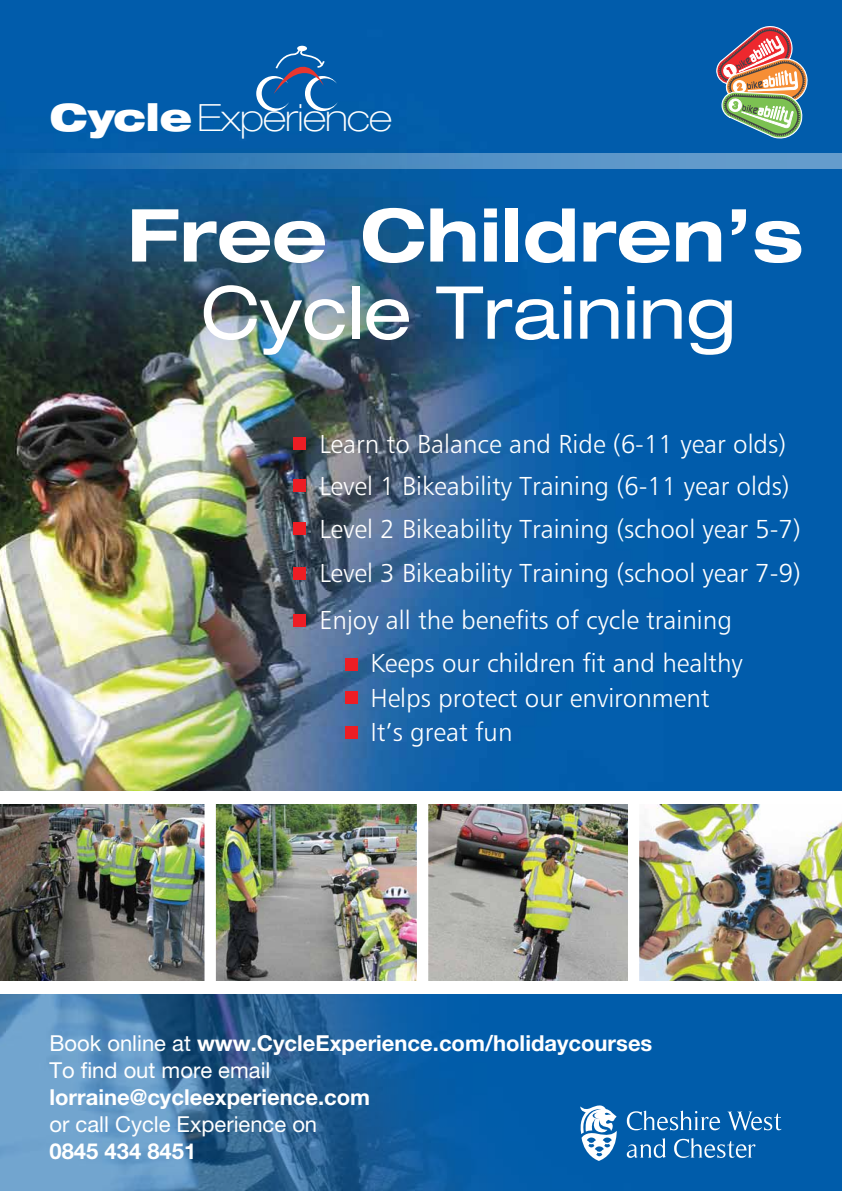
<style>
.page{position:relative;width:842px;height:1191px;background:#fff}
.page>*{position:absolute;margin:0;border:0;box-sizing:border-box;transform-origin:0 0}
.t1{font:700 expanded 73.1px "Helvetica Neue";color:#fff}
.t2{font:expanded 73.1px "Helvetica Neue";color:#fff}
.t3{font:100 expanded 37.6px "Helvetica Neue";letter-spacing:-.02em;color:#fff}
.t4{font:26px/42.7px "Humanist 777 BT Light B";color:#fff}
.t5{font:700 22px/27px "Helvetica Neue";color:#fff}
.t6{font:22px "Helvetica Neue";color:#fff}
.s1{font-weight:900}
.s2{font-weight:400}
</style>
<div class="page">
<img style="left:0;top:0;width:842px;height:791px">
<svg style="left:0;top:153px;width:842px;height:15px;background:#4586be"></svg>
<svg style="left:0;top:994px;width:842px;height:197px;background:#216aa8"></svg>
<div style="left:293px;top:567px;width:13px;height:12px;background:#ed1d24"></div>
<div style="left:293px;top:437px;width:13px;height:13px;background:#ed1d24"></div>
<div style="left:293px;top:479px;width:13px;height:13px;background:#ed1d24"></div>
<div style="left:293px;top:522px;width:13px;height:13px;background:#ed1d24"></div>
<div style="left:293px;top:614px;width:13px;height:12px;background:#ed1d24"></div>
<div style="left:345px;top:658px;width:13px;height:12px;background:#ed1d24"></div>
<div style="left:345px;top:691px;width:13px;height:13px;background:#ed1d24"></div>
<div style="left:345px;top:726px;width:13px;height:13px;background:#ed1d24"></div>
<img style="left:428px;top:804px;width:414px;height:176px">
<img style="left:216px;top:804px;width:201px;height:176px">
<img style="left:0;top:804px;width:204px;height:176px">
<div style="left:628px;top:801px;width:11px;height:186px;background:#fff"></div>
<svg style="left:256px;top:38px;width:82px;height:73px;background:#256caf"></svg>
<svg style="left:627px;top:1110px;width:93px;height:20px;background:#3a81bd"></svg>
<svg style="left:727px;top:1111px;width:54px;height:19px"></svg>
<svg style="left:627px;top:1138px;width:39px;height:19px"></svg>
<svg style="left:674px;top:1138px;width:81px;height:20px;background:#3980bd"></svg>
<svg style="left:578px;top:1104px;width:39px;height:56px"></svg>
<svg style="left:716px;top:23px;width:92px;height:118px;background:#818687"></svg>
<h2 class="t3" style="left:50px;top:95px;width:344px"><span class="s1">Cycle</span>Experience</h2>
<h1 class="t1" style="left:127px;top:190px;width:678px">Free Children’s</h1>
<h1 class="t2" style="left:201px;top:268px;width:536px">Cycle Training</h1>
<p class="t4" style="left:319px;top:422px;width:468px">Learn to Balance and Ride (6-11 year olds)</p>
<p class="t4" style="left:319px;top:464px;width:483px">Level 1 Bikeability Training (6-11 year olds)<br>Level 2 Bikeability Training (school year 5-7)</p>
<p class="t4" style="left:319px;top:551px;width:483px">Level 3 Bikeability Training (school year 7-9)</p>
<p class="t4" style="left:370px;top:598px;width:374px;text-indent:-51px">Enjoy all the benefits of cycle training<br>Keeps our children fit and healthy</p>
<p class="t4" style="left:370px;top:680px;width:341px;line-height:34px">Helps protect our environment<br>It’s great fun</p>
<p class="t5" style="left:50px;top:1029px;width:604px"><span class="s2">Book online at</span> www.CycleExperience.com/holidaycourses<br><span class="s2">To find out more email</span></p>
<p class="t5" style="left:50px;top:1083px;width:322px">lorraine@cycleexperience.com</p>
<p class="t6" style="left:50px;top:1111px;width:269px">or call Cycle Experience on</p>
<p class="t5" style="left:50px;top:1137px;width:148px">0845 434 8451</p>
</div>
